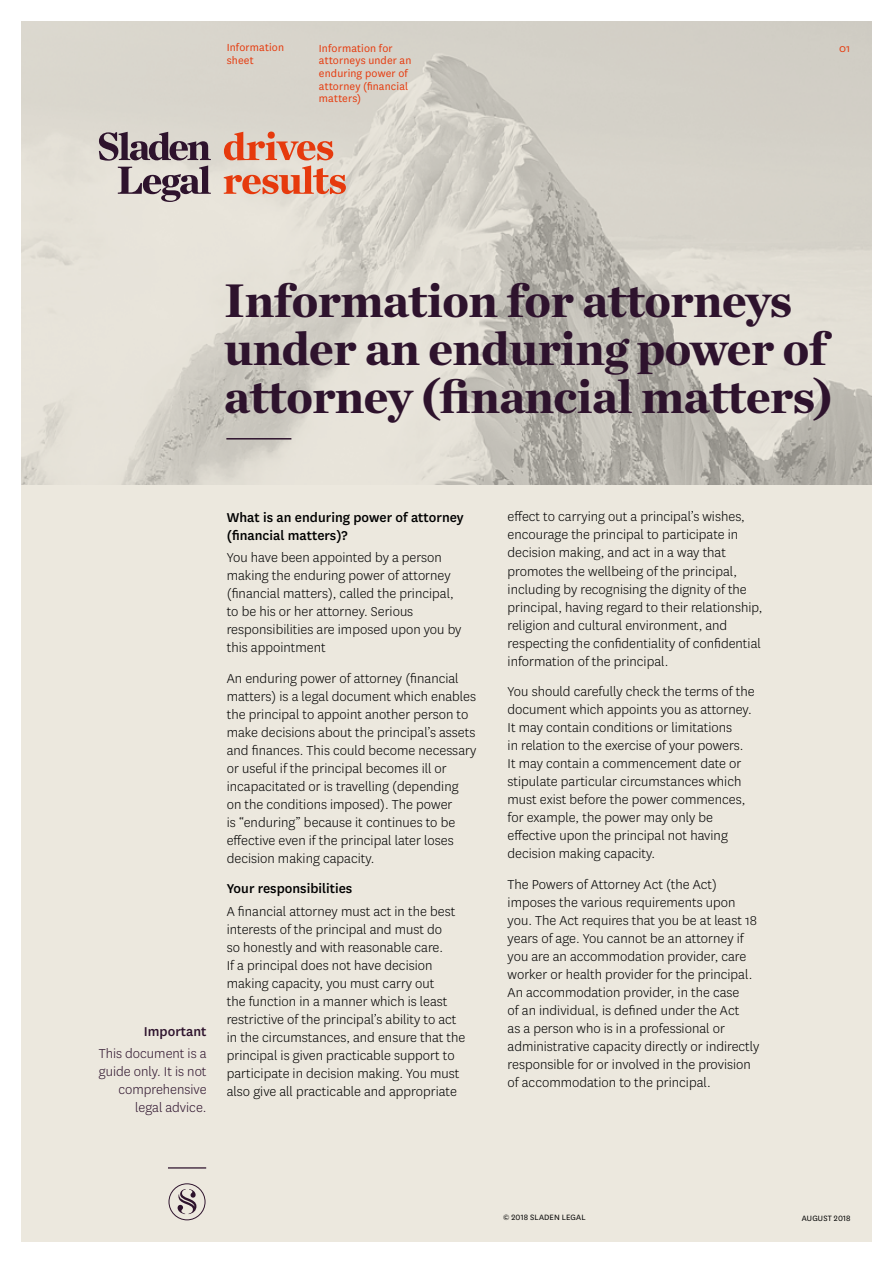
<style>
.page{position:relative;width:893px;height:1263px;background:#fff}
.page>*{position:absolute;margin:0;border:0;box-sizing:border-box;transform-origin:0 0}
.t1{font:900 48px/48px "Chronicle Deck";letter-spacing:-.01em;color:#2e132d}
.t2{font:300 15px/18px "National";color:#000}
.t3{font:500 15px/18px "National";color:#000}
.t4{font:300 15px/18px "National";color:#2e132d;text-align:right}
.t5{font:500 15px "National";color:#2e132d}
.t6{font:12px/12.8px "National";letter-spacing:.01em;color:#e63a0d}
.t7{font:9px "National";letter-spacing:.02em;color:#000}
</style>
<div class="page">
<div style="left:21px;top:21px;width:851px;height:1221px;background:#ece8de"></div>
<hr style="left:168px;top:1167px;width:38px;height:1px;background:#2e132d">
<svg style="left:168px;top:1183px;width:38px;height:37px"></svg>
<img style="left:21px;top:21px;width:851px;height:464px">
<hr style="left:226px;top:438px;width:65px;height:1px;background:#2e132d">
<svg style="left:99px;top:132px;width:112px;height:70px"></svg>
<svg style="left:224px;top:132px;width:122px;height:62px"></svg>
<p class="t6" style="left:227px;top:41px;width:59px">Information sheet</p>
<p class="t6" style="left:839px;top:41px;width:13px">01</p>
<p class="t6" style="left:319px;top:41px;width:94px">Information for attorneys under an enduring power of attorney (financial matters)</p>
<h1 class="t1" style="left:224px;top:273px;width:610px">Information for attorneys under an enduring power of attorney (financial matters)</h1>
<p class="t5" style="left:144px;top:1021px;width:64px">Important</p>
<p class="t4" style="left:99px;top:1044px;width:109px">This document is a guide only. It is not comprehensive legal advice.</p>
<p class="t3" style="left:227px;top:507px;width:238px">What is an enduring power of attorney (financial matters)?</p>
<p class="t2" style="left:227px;top:548px;width:236px">You have been appointed by a person making the enduring power of attorney (financial matters), called the principal, to be his or her attorney. Serious responsibilities are imposed upon you by this appointment</p>
<p class="t2" style="left:227px;top:668px;width:251px">An enduring power of attorney (financial matters) is a legal document which enables the principal to appoint another person to make decisions about the principal’s assets and finances. This could become necessary or useful if the principal becomes ill or incapacitated or is travelling (depending on the conditions imposed). The power<br>is “enduring” because it continues to be effective even if the principal later loses decision making capacity.</p>
<p class="t3" style="left:227px;top:879px;width:127px">Your responsibilities</p>
<p class="t2" style="left:227px;top:901px;width:240px">A financial attorney must act in the best interests of the principal and must do<br>so honestly and with reasonable care.<br>If a principal does not have decision making capacity, you must carry out<br>the function in a manner which is least restrictive of the principal’s ability to act in the circumstances, and ensure that the principal is given practicable support to participate in decision making. You must also give all practicable and appropriate</p>
<p class="t2" style="left:508px;top:507px;width:256px">effect to carrying out a principal’s wishes, encourage the principal to participate in decision making, and act in a way that promotes the wellbeing of the principal, including by recognising the dignity of the principal, having regard to their relationship, religion and cultural environment, and respecting the confidentiality of confidential information of the principal.</p>
<p class="t2" style="left:508px;top:682px;width:249px">You should carefully check the terms of the document which appoints you as attorney.<br>It may contain conditions or limitations<br>in relation to the exercise of your powers.<br>It may contain a commencement date or stipulate particular circumstances which must exist before the power commences, for example, the power may only be effective upon the principal not having decision making capacity.</p>
<p class="t2" style="left:508px;top:875px;width:253px">The Powers of Attorney Act (the Act) imposes the various requirements upon you. The Act requires that you be at least 18 years of age. You cannot be an attorney if you are an accommodation provider, care worker or health provider for the principal.<br>An accommodation provider, in the case<br>of an individual, is defined under the Act<br>as a person who is in a professional or administrative capacity directly or indirectly responsible for or involved in the provision of accommodation to the principal.</p>
<p class="t7" style="left:503px;top:1212px;width:84px">© 2018 SLADEN LEGAL</p>
<p class="t7" style="left:802px;top:1212px;width:50px">AUGUST 2018</p>
</div>
